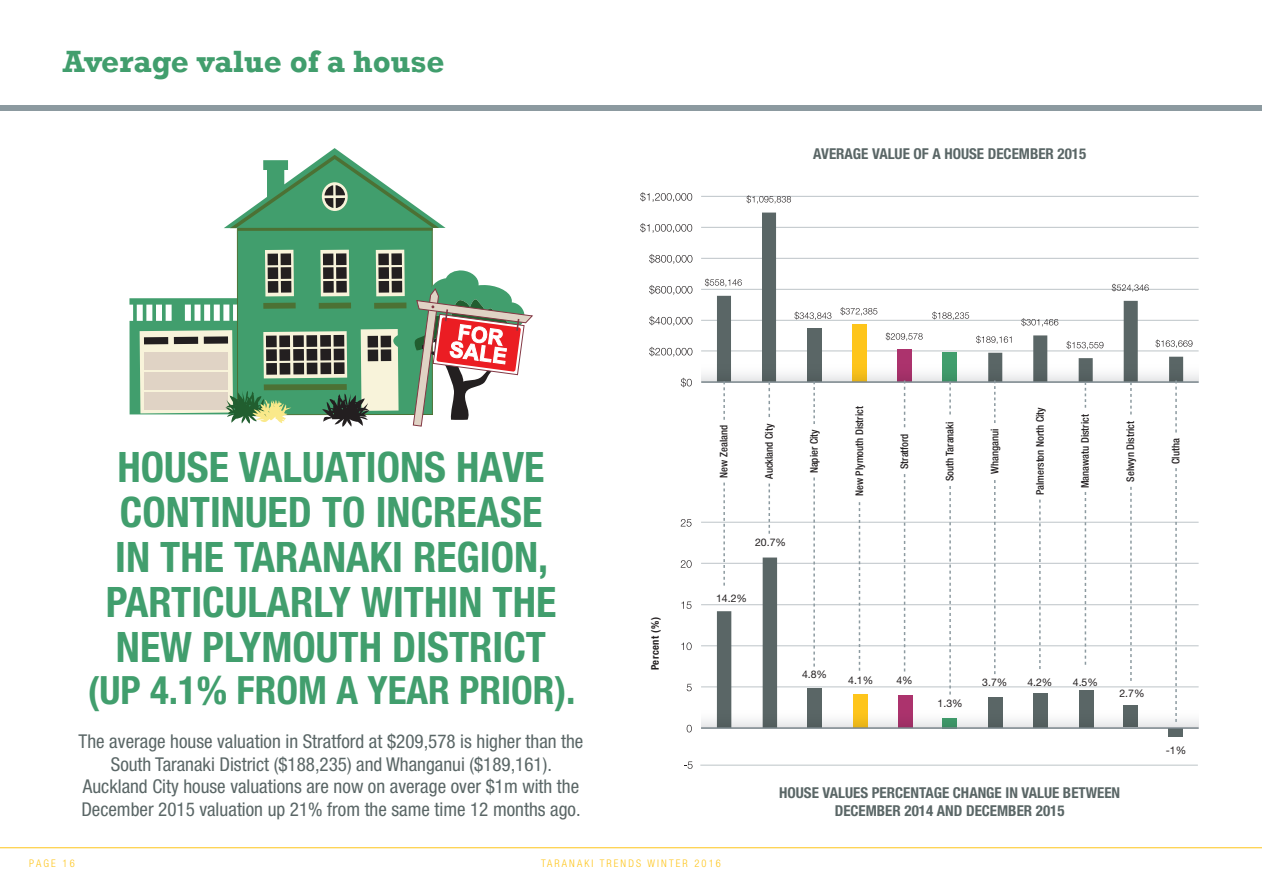
<style>
.page{position:relative;width:1262px;height:892px;background:#fff}
.page>*{position:absolute;margin:0;border:0;box-sizing:border-box;transform-origin:0 0}
.t1{font:700 condensed 42px "Helvetica Neue LT Pro";color:#419e6d}
.t2{font:700 condensed 39px "Helvetica Neue LT Pro";color:#419e6d}
.t3{font:700 31.5px "Rockwell";color:#419e6d}
.t4{font:condensed 19.05px/22.5px "Helvetica Neue LT Pro";color:#5a6666;text-align:center}
.t5{font:700 condensed 15px/18px "Helvetica Neue LT Pro";color:#5a6666}
.t6{font:500 condensed 10.5px "Helvetica Neue LT Pro";color:#231f20}
.t7{font:10.5px "Helvetica Neue LT Pro";color:#231f20}
.t8{font:300 condensed 10.5px "Helvetica Neue LT Pro";letter-spacing:.2em;color:#fec51b}
.t9{font:700 condensed 10.5px "Helvetica Neue LT Pro";color:#231f20}
</style>
<div class="page">
<hr style="left:0;top:847px;width:1261px;height:1px;background:#fec51b">
<div style="left:0;top:105px;width:1261px;height:6px;background:#8c9aa0"></div>
<hr style="left:701px;top:350px;width:497px;height:1px;background:#bdc4c8">
<hr style="left:701px;top:320px;width:497px;height:1px;background:#bdc4c8">
<hr style="left:701px;top:289px;width:497px;height:1px;background:#bdc4c8">
<hr style="left:701px;top:258px;width:497px;height:1px;background:#bdc4c8">
<hr style="left:701px;top:227px;width:497px;height:1px;background:#bdc4c8">
<hr style="left:701px;top:196px;width:497px;height:1px;background:#bdc4c8">
<svg style="left:716px;top:212px;width:466px;height:149px"></svg>
<svg style="left:704px;top:278px;width:37px;height:9px"></svg>
<svg style="left:746px;top:195px;width:44px;height:8px"></svg>
<svg style="left:794px;top:311px;width:37px;height:9px"></svg>
<svg style="left:840px;top:307px;width:37px;height:8px"></svg>
<svg style="left:885px;top:332px;width:37px;height:8px"></svg>
<svg style="left:932px;top:311px;width:36px;height:9px"></svg>
<svg style="left:975px;top:335px;width:36px;height:9px"></svg>
<svg style="left:1021px;top:318px;width:37px;height:8px"></svg>
<svg style="left:1066px;top:341px;width:37px;height:8px"></svg>
<svg style="left:1111px;top:283px;width:37px;height:9px"></svg>
<svg style="left:1155px;top:339px;width:37px;height:9px"></svg>
<svg style="left:680px;top:377px;width:11px;height:10px"></svg>
<svg style="left:649px;top:346px;width:43px;height:10px"></svg>
<svg style="left:649px;top:316px;width:43px;height:9px"></svg>
<svg style="left:649px;top:285px;width:43px;height:10px"></svg>
<svg style="left:649px;top:254px;width:43px;height:10px"></svg>
<svg style="left:640px;top:223px;width:52px;height:10px"></svg>
<svg style="left:640px;top:192px;width:52px;height:10px"></svg>
<hr style="left:701px;top:686px;width:497px;height:1px;background:#bdc4c8">
<hr style="left:701px;top:645px;width:497px;height:1px;background:#bdc4c8">
<hr style="left:701px;top:604px;width:497px;height:1px;background:#bdc4c8">
<hr style="left:701px;top:562px;width:497px;height:1px;background:#bdc4c8">
<hr style="left:701px;top:521px;width:497px;height:1px;background:#bdc4c8">
<svg style="left:686px;top:724px;width:5px;height:8px"></svg>
<svg style="left:686px;top:683px;width:5px;height:8px"></svg>
<svg style="left:681px;top:642px;width:10px;height:7px"></svg>
<svg style="left:681px;top:601px;width:10px;height:7px"></svg>
<svg style="left:680px;top:560px;width:11px;height:7px"></svg>
<svg style="left:680px;top:519px;width:11px;height:7px"></svg>
<div style="left:807px;top:688px;width:14px;height:39px;background:#5a6666"></div>
<div style="left:852px;top:694px;width:15px;height:33px;background:#fec51b"></div>
<div style="left:897px;top:695px;width:15px;height:32px;background:#ac336d"></div>
<div style="left:988px;top:697px;width:14px;height:30px;background:#5a6666"></div>
<div style="left:1032px;top:692px;width:15px;height:35px;background:#5a6666"></div>
<div style="left:1079px;top:690px;width:14px;height:38px;background:#5a6666"></div>
<div style="left:1123px;top:705px;width:14px;height:22px;background:#5a6666"></div>
<div style="left:1168px;top:728px;width:14px;height:8px;background:#5a6666"></div>
<svg style="left:684px;top:761px;width:8px;height:7px"></svg>
<hr style="left:700px;top:764px;width:497px;height:1px;background:#bdc4c8">
<svg style="left:701px;top:361px;width:497px;height:21px"></svg>
<svg style="left:701px;top:707px;width:497px;height:21px"></svg>
<svg style="left:723px;top:381px;width:1px;height:38px"></svg>
<svg style="left:768px;top:381px;width:1px;height:36px"></svg>
<svg style="left:813px;top:381px;width:1px;height:43px"></svg>
<svg style="left:903px;top:380px;width:2px;height:47px"></svg>
<svg style="left:949px;top:381px;width:1px;height:33px"></svg>
<svg style="left:993px;top:380px;width:2px;height:43px"></svg>
<svg style="left:1084px;top:382px;width:1px;height:25px"></svg>
<svg style="left:1129px;top:382px;width:2px;height:32px"></svg>
<svg style="left:1174px;top:380px;width:2px;height:52px"></svg>
<svg style="left:1174px;top:468px;width:2px;height:253px"></svg>
<svg style="left:1129px;top:486px;width:2px;height:194px"></svg>
<svg style="left:1084px;top:492px;width:1px;height:172px"></svg>
<svg style="left:1038px;top:499px;width:2px;height:169px"></svg>
<svg style="left:993px;top:480px;width:2px;height:193px"></svg>
<svg style="left:949px;top:486px;width:1px;height:208px"></svg>
<svg style="left:903px;top:474px;width:2px;height:197px"></svg>
<svg style="left:858px;top:502px;width:2px;height:168px"></svg>
<svg style="left:813px;top:477px;width:1px;height:189px"></svg>
<svg style="left:716px;top:482px;width:61px;height:245px"></svg>
<div style="left:237px;top:227px;width:195px;height:187px;background:#419e6d"></div>
<svg style="left:238px;top:228px;width:194px;height:3px"></svg>
<svg style="left:224px;top:148px;width:221px;height:80px"></svg>
<svg style="left:129px;top:249px;width:403px;height:178px"></svg>
<h3 class="t3" style="left:63px;top:42px;width:383px">Average value of a house</h3>
<p class="t5" style="left:812px;top:144px;width:83px">AVERAGE VALUE</p>
<p class="t5" style="left:913px;top:144px;width:48px">OF A HOUSE</p>
<p class="t5" style="left:987px;top:144px;width:100px">DECEMBER 2015</p>
<h1 class="t1" style="left:117px;top:441px;width:23px">HOUSE</h1>
<h1 class="t1" style="left:239px;top:441px;width:304px">VALUATIONS HAVE</h1>
<h1 class="t1" style="left:120px;top:486px;width:402px">CONTINUED TO INCREASE</h1>
<h1 class="t1" style="left:115px;top:531px;width:434px">IN THE TARANAKI REGION,</h1>
<h1 class="t1" style="left:106px;top:576px;width:449px">PARTICULARLY WITHIN THE</h1>
<h1 class="t1" style="left:116px;top:621px;width:110px">NEW PLYMOU</h1>
<h1 class="t1" style="left:338px;top:621px;width:209px">TH DISTRICT</h1>
<h2 class="t2" style="left:88px;top:666px;width:489px">(UP 4.1% FROM A YEAR PRIOR).</h2>
<p class="t4" style="left:79px;top:729px;width:506px">The average house valuation in Stratford at $209,578 is higher than the South Taranaki District ($188,235) and Whanganui ($189,161).<br>Auckland City house valuations are now on average over $1m with the December 2015 valuation up 21% from the same time 12 months ago.</p>
<p class="t9" style="left:648px;top:669px;width:54px;rotate:-90deg">PERCENT (%)</p>
<p class="t6" style="left:717px;top:477px;width:54px;rotate:-90deg">New Zealand</p>
<p class="t6" style="left:762px;top:478px;width:56px;rotate:-90deg">Auckland City</p>
<p class="t6" style="left:807px;top:473px;width:46px;rotate:-90deg">Napier City</p>
<p class="t7" style="left:755px;top:536px;width:32px">20.7%</p>
<p class="t7" style="left:716px;top:591px;width:32px">14.2%</p>
<p class="t6" style="left:852px;top:496px;width:91px;rotate:-90deg">New Plymouth District</p>
<p class="t6" style="left:898px;top:469px;width:37px;rotate:-90deg">Stratford</p>
<p class="t6" style="left:943px;top:481px;width:61px;rotate:-90deg">South Taranaki</p>
<p class="t6" style="left:988px;top:473px;width:47px;rotate:-90deg">Whanganui</p>
<p class="t6" style="left:1033px;top:495px;width:90px;rotate:-90deg">Palmerston North City</p>
<p class="t6" style="left:1078px;top:488px;width:75px;rotate:-90deg">Manawatu District</p>
<p class="t6" style="left:1123px;top:481px;width:62px;rotate:-90deg">Selwyn District</p>
<p class="t7" style="left:801px;top:668px;width:27px">4.8%</p>
<p class="t7" style="left:848px;top:673px;width:27px">4.1%</p>
<p class="t7" style="left:896px;top:673px;width:18px">4%</p>
<p class="t7" style="left:937px;top:696px;width:27px">1.3%</p>
<p class="t7" style="left:982px;top:675px;width:27px">3.7%</p>
<p class="t7" style="left:1027px;top:675px;width:27px">4.2%</p>
<p class="t7" style="left:1072px;top:675px;width:27px">4.5%</p>
<p class="t7" style="left:1119px;top:687px;width:27px">2.7%</p>
<p class="t5" style="left:779px;top:783px;width:9px">HOUSE</p>
<p class="t5" style="left:822px;top:783px;width:24px">VALUES</p>
<p class="t5" style="left:871px;top:783px;width:174px">PERCENTAGE CHANGE IN VALUE</p>
<p class="t5" style="left:834px;top:783px;width:287px;text-indent:228px">BETWEEN<br>DECEMBER 2014 AND DECEMBER 2015</p>
<p class="t8" style="left:29px;top:856px;width:47px">PAGE 16</p>
<p class="t8" style="left:541px;top:856px;width:181px">TARANAKI TRENDS WINTER 2016</p>
<p class="t6" style="left:1168px;top:464px;width:27px;rotate:-90deg">Clutha</p>
<p class="t7" style="left:1165px;top:743px;width:22px">-1%</p>
</div>
